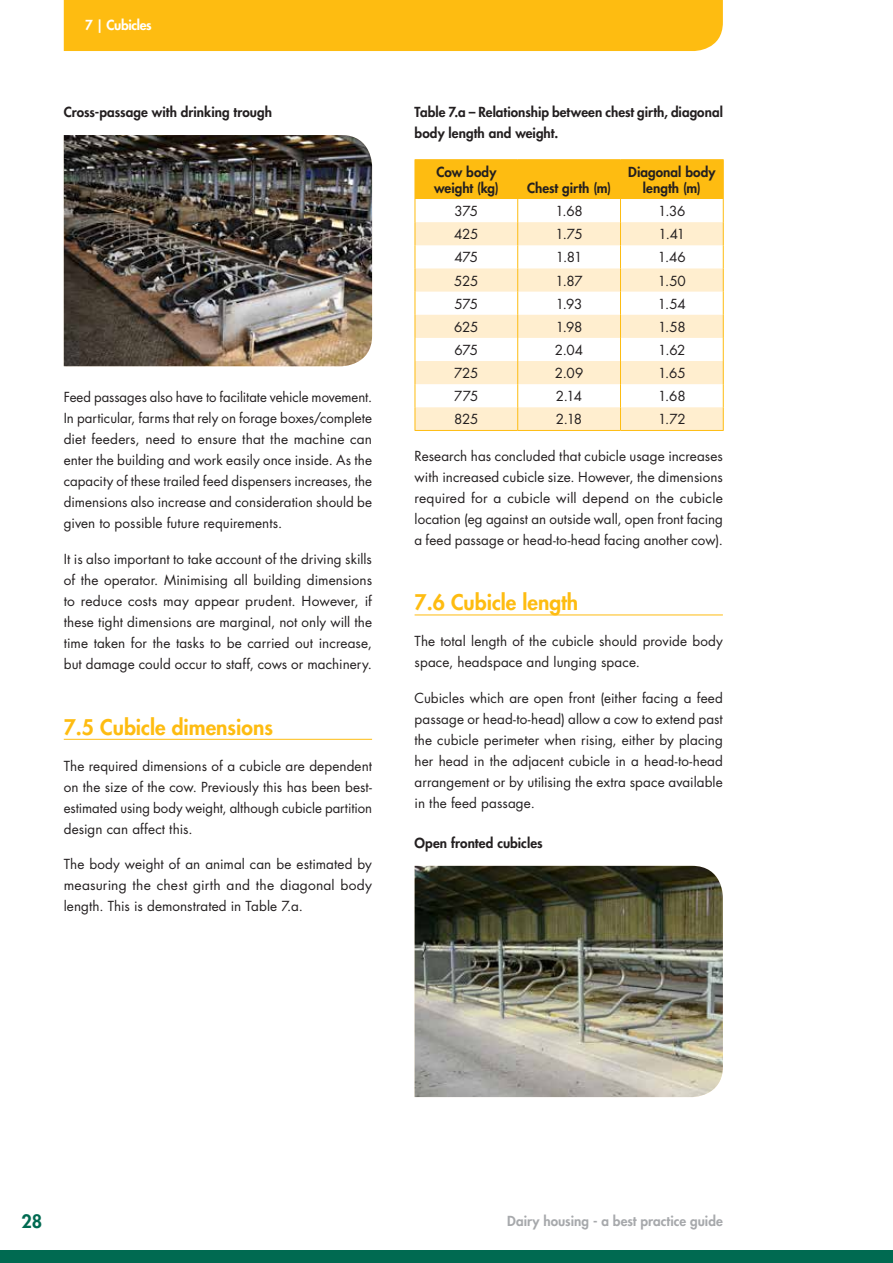
<style>
.page{position:relative;width:893px;height:1263px;background:#fff}
.page>*{position:absolute;margin:0;border:0;box-sizing:border-box;transform-origin:0 0}
.t1{font:800 21px "Futura Std";color:#febc11}
.t2{font:800 18px "Futura Std";color:#006a51}
.t3{font:13.5px/21px "Futura Std";letter-spacing:.005em;color:#231f20;text-align:justify}
.t4{font:800 13.5px/16.2px "Futura Std";letter-spacing:.005em;color:#231f20}
.t5{font:800 13.5px "Futura Std";letter-spacing:.005em;color:#a7a9ac}
.t6{font:800 13.5px "Futura Std";letter-spacing:-.025em;color:#fff}
</style>
<div class="page">
<div style="left:0;top:1250px;width:893px;height:13px;background:#006a51"></div>
<hr style="left:64px;top:739px;width:308px;height:1px;background:#febc11">
<img style="left:64px;top:135px;width:308px;height:231px">
<hr style="left:415px;top:615px;width:308px;height:1px;background:#febc11">
<hr style="left:415px;top:159px;width:103px;height:1px;background:#febc11">
<hr style="left:518px;top:159px;width:102px;height:1px;background:#febc11">
<hr style="left:620px;top:159px;width:104px;height:1px;background:#febc11">
<svg style="left:415px;top:160px;width:309px;height:270px"></svg>
<hr style="left:415px;top:430px;width:103px;height:1px;background:#febc11">
<hr style="left:518px;top:430px;width:102px;height:1px;background:#febc11">
<hr style="left:620px;top:430px;width:104px;height:1px;background:#febc11">
<img style="left:415px;top:866px;width:308px;height:231px">
<div style="left:64px;top:0;width:659px;height:51px;background:#febc11"></div>
<p class="t6" style="left:85px;top:16px;width:68px">7 | Cubicles</p>
<p class="t4" style="left:64px;top:104px;width:210px">Cross-passage with drinking trough</p>
<p class="t3" style="left:64px;top:387px;width:310px">Feed passages also have to facilitate vehicle movement.<br>In particular, farms that rely on forage boxes/complete diet feeders, need to ensure that the machine can enter the building and work easily once inside. As the capacity of these trailed feed dispensers increases, the dimensions also increase and consideration should be given to possible future requirements.</p>
<p class="t3" style="left:64px;top:549px;width:310px">It is also important to take account of the driving skills of the operator. Minimising all building dimensions to reduce costs may appear prudent. However, if these tight dimensions are marginal, not only will the time taken for the tasks to be carried out increase, but damage could occur to staff, cows or machinery.</p>
<h1 class="t1" style="left:64px;top:714px;width:211px">7.5 Cubicle dimensions</h1>
<p class="t3" style="left:64px;top:755px;width:310px">The required dimensions of a cubicle are dependent on the size of the cow. Previously this has been best&shy;estimated using body weight, although cubicle partition design can affect this.</p>
<p class="t3" style="left:64px;top:854px;width:310px">The body weight of an animal can be estimated by measuring the chest girth and the diagonal body length. This is demonstrated in Table 7.a.</p>
<p class="t4" style="left:415px;top:102px;width:310px;line-height:21px">Table 7.a – Relationship between chest girth, diagonal body length and weight.</p>
<p class="t4" style="left:434px;top:164px;width:66px">Cow body weight (kg)</p>
<p class="t4" style="left:628px;top:164px;width:89px;text-align:center">Diagonal body length (m)</p>
<p class="t4" style="left:527px;top:180px;width:86px">Chest girth (m)</p>
<p class="t3" style="left:455px;top:201px;width:25px">375</p>
<p class="t3" style="left:555px;top:201px;width:29px">1.68</p>
<p class="t3" style="left:658px;top:201px;width:29px">1.36</p>
<p class="t3" style="left:454px;top:224px;width:26px">425</p>
<p class="t3" style="left:556px;top:224px;width:29px">1.75</p>
<p class="t3" style="left:658px;top:224px;width:28px">1.41</p>
<p class="t3" style="left:454px;top:247px;width:25px">475</p>
<p class="t3" style="left:556px;top:247px;width:28px">1.81</p>
<p class="t3" style="left:658px;top:247px;width:30px">1.46</p>
<p class="t3" style="left:454px;top:270px;width:26px">525</p>
<p class="t3" style="left:556px;top:270px;width:29px">1.87</p>
<p class="t3" style="left:658px;top:270px;width:29px">1.50</p>
<p class="t3" style="left:454px;top:293px;width:25px">575</p>
<p class="t3" style="left:556px;top:293px;width:28px">1.93</p>
<p class="t3" style="left:658px;top:293px;width:29px">1.54</p>
<p class="t3" style="left:454px;top:317px;width:26px">625</p>
<p class="t3" style="left:556px;top:317px;width:28px">1.98</p>
<p class="t3" style="left:658px;top:317px;width:29px">1.58</p>
<p class="t3" style="left:455px;top:340px;width:25px">675</p>
<p class="t3" style="left:555px;top:340px;width:30px">2.04</p>
<p class="t3" style="left:658px;top:340px;width:29px">1.62</p>
<p class="t3" style="left:454px;top:363px;width:26px">725</p>
<p class="t3" style="left:555px;top:363px;width:30px">2.09</p>
<p class="t3" style="left:658px;top:363px;width:29px">1.65</p>
<p class="t3" style="left:454px;top:386px;width:26px">775</p>
<p class="t3" style="left:556px;top:386px;width:28px">2.14</p>
<p class="t3" style="left:658px;top:386px;width:29px">1.68</p>
<p class="t3" style="left:454px;top:409px;width:26px">825</p>
<p class="t3" style="left:556px;top:409px;width:28px">2.18</p>
<p class="t3" style="left:658px;top:409px;width:29px">1.72</p>
<p class="t3" style="left:415px;top:445px;width:310px">Research has concluded that cubicle usage increases with increased cubicle size. However, the dimensions required for a cubicle will depend on the cubicle location (eg against an outside wall, open front facing a feed passage or head-to-head facing another cow).</p>
<h1 class="t1" style="left:415px;top:589px;width:165px">7.6 Cubicle length</h1>
<p class="t3" style="left:415px;top:631px;width:310px">The total length of the cubicle should provide body space, headspace and lunging space.</p>
<p class="t3" style="left:415px;top:688px;width:310px">Cubicles which are open front (either facing a feed passage or head-to-head) allow a cow to extend past the cubicle perimeter when rising, either by placing her head in the adjacent cubicle in a head-to-head arrangement or by utilising the extra space available in the feed passage.</p>
<p class="t4" style="left:415px;top:835px;width:130px">Open fronted cubicles</p>
<h2 class="t2" style="left:21px;top:1210px;width:22px">28</h2>
<p class="t5" style="left:507px;top:1212px;width:217px">Dairy housing - a best practice guide</p>
</div>
